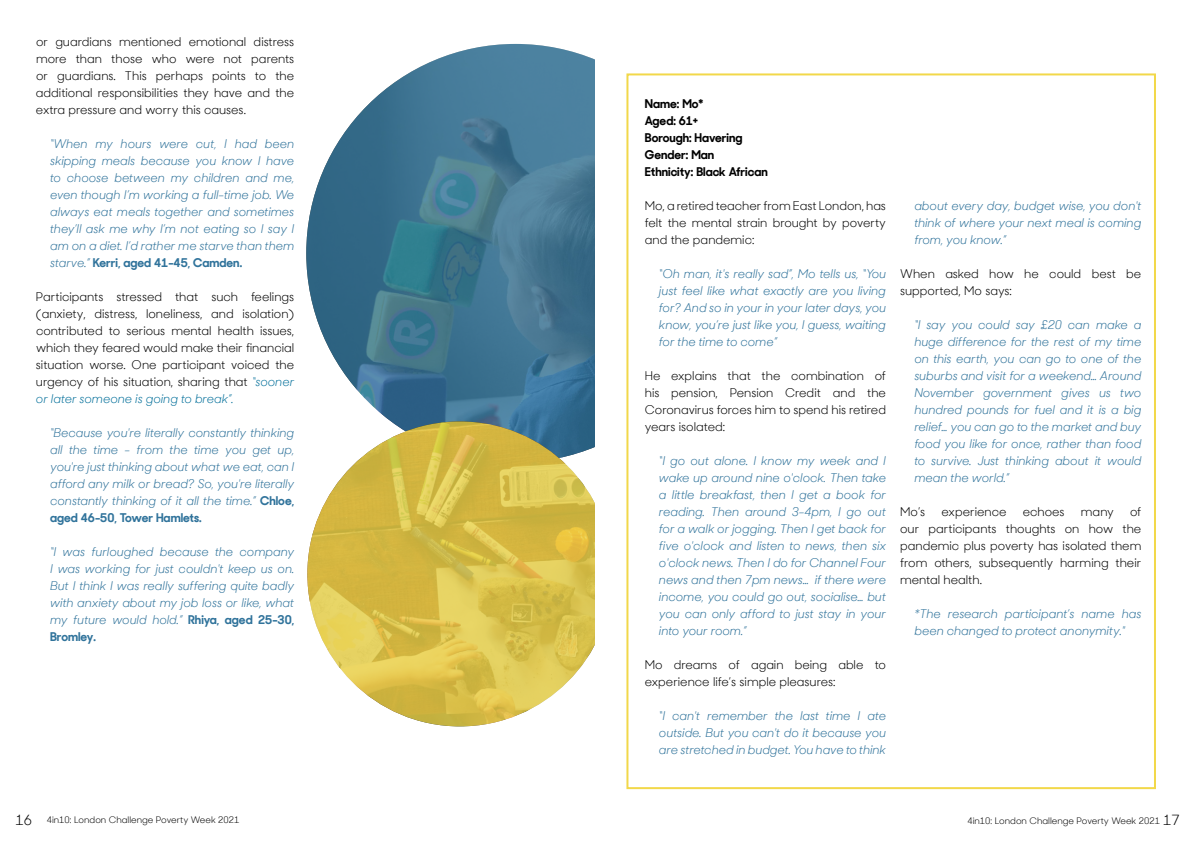
<style>
.page{position:relative;width:1191px;height:842px;background:#fff}
.page>*{position:absolute;margin:0;border:0;box-sizing:border-box;transform-origin:0 0}
.t1{font:italic 12px/17px "Sharp Sans No 2";color:#30739b;text-align:justify}
.t2{font:12px/17px "Sharp Sans No 2";color:#000;text-align:justify}
.t3{font:700 12px/17px "Sharp Sans No 2";color:#000}
.t4{font:9px "Sharp Sans No 2";color:#000}
.s1{font-weight:700;font-style:normal}
.s2{font-style:italic;color:#08729c}
.s3{font-size:14px}
</style>
<div class="page">
<svg style="left:306px;top:44px;width:419px;height:418px;background:#3e7490"></svg>
<svg style="left:307px;top:421px;width:305px;height:305px;background:#d7be4a"></svg>
<div style="left:595px;top:11px;width:164px;height:769px;background:#fff"></div>
<p class="t2" style="left:36px;top:32px;width:260px">or guardians mentioned emotional distress more than those who were not parents or guardians. This perhaps points to the additional responsibilities they have and the extra pressure and worry this causes.</p>
<p class="t1" style="left:50px;top:134px;width:245px">“When my hours were cut, I had been skipping meals because you know I have to choose between my children and me, even though I’m working a full-time job. We always eat meals together and sometimes they’ll ask me why I’m not eating so I say I am on a diet. I’d rather me starve than them starve.” <span class="s1">Kerri, aged 41-45, Camden.</span></p>
<p class="t2" style="left:36px;top:287px;width:260px">Participants stressed that such feelings (anxiety, distress, loneliness, and isolation) contributed to serious mental health issues, which they feared would make their financial situation worse. One participant voiced the urgency of his situation, sharing that <span class="s2">“sooner or later someone is going to break”.</span></p>
<p class="t1" style="left:50px;top:423px;width:245px">“Because you're literally constantly thinking all the time - from the time you get up, you're just thinking about what we eat, can I afford any milk or bread? So, you're literally constantly thinking of it all the time.” <span class="s1">Chloe, aged 46-50, Tower Hamlets.</span></p>
<p class="t1" style="left:50px;top:542px;width:245px">“I was furloughed because the company I was working for just couldn't keep us on.<br>But I think I was really suffering quite badly with anxiety about my job loss or like, what my future would hold.” <span class="s1">Rhiya, aged 25-30, Bromley.</span></p>
<p class="t3" style="left:645px;top:94px;width:125px">Name: Mo*<br>Aged: 61+<br>Borough: Havering<br>Gender: Man<br>Ethnicity: Black African</p>
<p class="t2" style="left:645px;top:196px;width:243px">Mo, a retired teacher from East London, has felt the mental strain brought by poverty and the pandemic:</p>
<p class="t1" style="left:659px;top:264px;width:228px">“Oh man, it's really sad”, Mo tells us, “You just feel like what exactly are you living for? And so in your in your later days, you know, you’re just like you, I guess, waiting for the time to come”</p>
<p class="t2" style="left:645px;top:366px;width:243px">He explains that the combination of his pension, Pension Credit and the Coronavirus forces him to spend his retired years isolated:</p>
<p class="t1" style="left:659px;top:451px;width:228px">“I go out alone. I know my week and I wake up around nine o'clock. Then take a little breakfast, then I get a book for reading. Then around 3-4pm, I go out for a walk or jogging. Then I get back for five o'clock and listen to news, then six o'clock news. Then I do for Channel Four news and then 7pm news… if there were income, you could go out, socialise… but you can only afford to just stay in your into your room.”</p>
<p class="t2" style="left:645px;top:655px;width:243px">Mo dreams of again being able to experience life’s simple pleasures:</p>
<p class="t1" style="left:659px;top:706px;width:228px">“I can't remember the last time I ate outside. But you can't do it because you are stretched in budget. You have to think</p>
<p class="t1" style="left:914px;top:196px;width:228px">about every day, budget wise, you don't think of where your next meal is coming from, you know.”</p>
<p class="t2" style="left:900px;top:264px;width:243px">When asked how he could best be supported, Mo says:</p>
<p class="t1" style="left:914px;top:315px;width:228px">“I say you could say £20 can make a huge difference for the rest of my time on this earth, you can go to one of the suburbs and visit for a weekend… Around November government gives us two hundred pounds for fuel and it is a big relief… you can go to the market and buy food you like for once, rather than food to survive. Just thinking about it would mean the world.”</p>
<p class="t2" style="left:900px;top:502px;width:27px">Mo’s</p>
<p class="t2" style="left:941px;top:502px;width:66px">experience</p>
<p class="t2" style="left:1022px;top:502px;width:43px">echoes</p>
<p class="t2" style="left:1080px;top:502px;width:34px">many</p>
<p class="t2" style="left:900px;top:502px;width:243px;text-indent:230px">of our participants thoughts on how the pandemic plus poverty has isolated them from others, subsequently harming their mental health.</p>
<p class="t1" style="left:914px;top:604px;width:228px">*The research participant’s name has been changed to protect anonymity."</p>
<p class="t4" style="left:16px;top:812px;width:225px"><span class="s3">16</span> 4in10: London Challenge Poverty Week 2021</p>
<p class="t4" style="left:967px;top:813px;width:214px">4in10: London Challenge Poverty Week 2021 <span class="s3">17</span></p>
</div>
